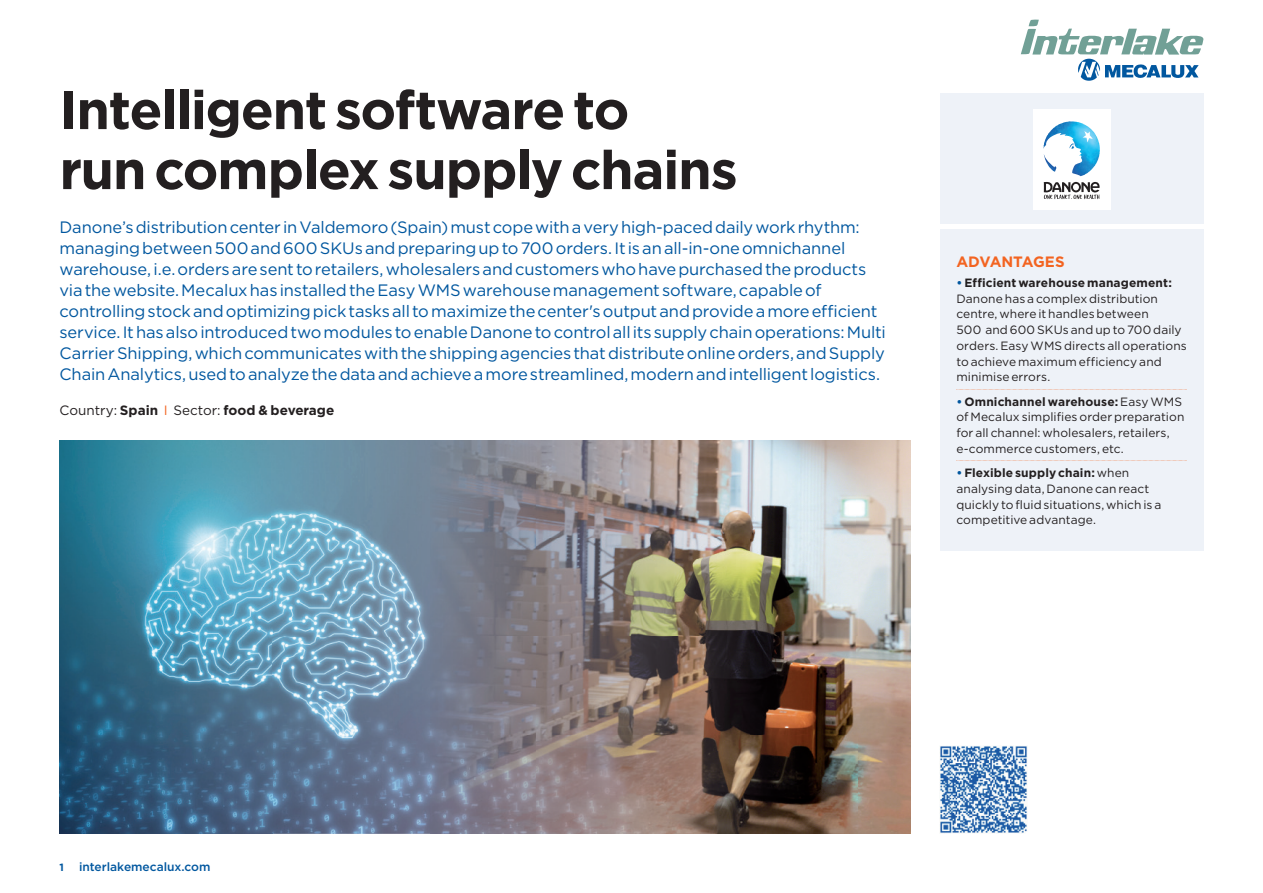
<style>
.page{position:relative;width:1263px;height:893px;background:#fff}
.page>*{position:absolute;margin:0;border:0;box-sizing:border-box;transform-origin:0 0}
.t1{font:700 54px/60px "Gotham";letter-spacing:-.025em;color:#231f20}
.t2{font:16.5px/21px "Gotham";letter-spacing:-.01em;color:#01579f}
.t3{font:700 15px "Gotham";letter-spacing:-.005em;color:#f36421}
.t4{font:700 13.5px "Gotham";color:#231f20}
.t5{font:12px/15.8px "Gotham";letter-spacing:.005em;color:#231f20}
.t6{font:500 12px "Gotham";color:#01579f}
.t7{font:700 10.5px "Gotham";color:#01579f}
.s1{font-weight:400}
.s2{font-weight:400;color:#f36421}
.s3{font-weight:700;color:#01579f}
.s4{font-weight:700}
</style>
<div class="page">
<svg style="left:1021px;top:20px;width:182px;height:61px"></svg>
<div style="left:940px;top:94px;width:263px;height:130px;background:#eef2f8"></div>
<img style="left:940px;top:746px;width:88px;height:88px">
<div style="left:940px;top:229px;width:263px;height:321px;background:#eef2f8"></div>
<svg style="left:956px;top:389px;width:231px;height:1px"></svg>
<svg style="left:956px;top:460px;width:231px;height:1px"></svg>
<div style="left:1033px;top:109px;width:77px;height:101px;background:#fff"></div>
<img style="left:60px;top:440px;width:850px;height:394px">
<img style="left:431px;top:440px;width:426px;height:49px">
<svg style="left:1042px;top:120px;width:59px;height:59px"></svg>
<svg style="left:1044px;top:182px;width:55px;height:17px"></svg>
<img style="left:1043px;top:121px;width:38px;height:30px">
<h1 class="t1" style="left:60px;top:80px;width:680px">Intelligent software to<br>run complex supply chains</h1>
<p class="t2" style="left:60px;top:216px;width:828px">Danone’s distribution center in Valdemoro (Spain) must cope with a very high-paced daily work rhythm: managing between 500 and 600 SKUs and preparing up to 700 orders. It is an all-in-one omnichannel warehouse, i.e. orders are sent to retailers, wholesalers and customers who have purchased the products via the website. Mecalux has installed the Easy WMS warehouse management software, capable of controlling stock and optimizing pick tasks all to maximize the center's output and provide a more efficient service. It has also introduced two modules to enable Danone to control all its supply chain operations: Multi Carrier Shipping, which communicates with the shipping agencies that distribute online orders, and Supply Chain Analytics, used to analyze the data and achieve a more streamlined, modern and intelligent logistics.</p>
<p class="t4" style="left:60px;top:401px;width:276px"><span class="s1">Country:</span> Spain <span class="s2">I</span> <span class="s1">Sector:</span> food &amp; beverage</p>
<p class="t3" style="left:956px;top:252px;width:110px">ADVANTAGES</p>
<p class="t5" style="left:956px;top:274px;width:232px"><span class="s3">•</span> <span class="s4">Efficient warehouse management:<br></span>Danone has a complex distribution centre, where it handles between<br>500 and 600 SKUs and up to 700 daily orders. Easy WMS directs all operations to achieve maximum efficiency and minimise errors.</p>
<p class="t5" style="left:956px;top:393px;width:229px"><span class="s3">•</span> <span class="s4">Omnichannel warehouse:</span> Easy WMS of Mecalux simplifies order preparation for all channel: wholesalers, retailers, e-commerce customers, etc.</p>
<p class="t5" style="left:956px;top:465px;width:206px"><span class="s3">•</span> <span class="s4">Flexible supply chain:</span> when analysing data, Danone can react quickly to fluid situations, which is a competitive advantage.</p>
<p class="t7" style="left:60px;top:860px;width:6px">1</p>
<p class="t6" style="left:79px;top:859px;width:133px">interlakemecalux.com</p>
</div>
